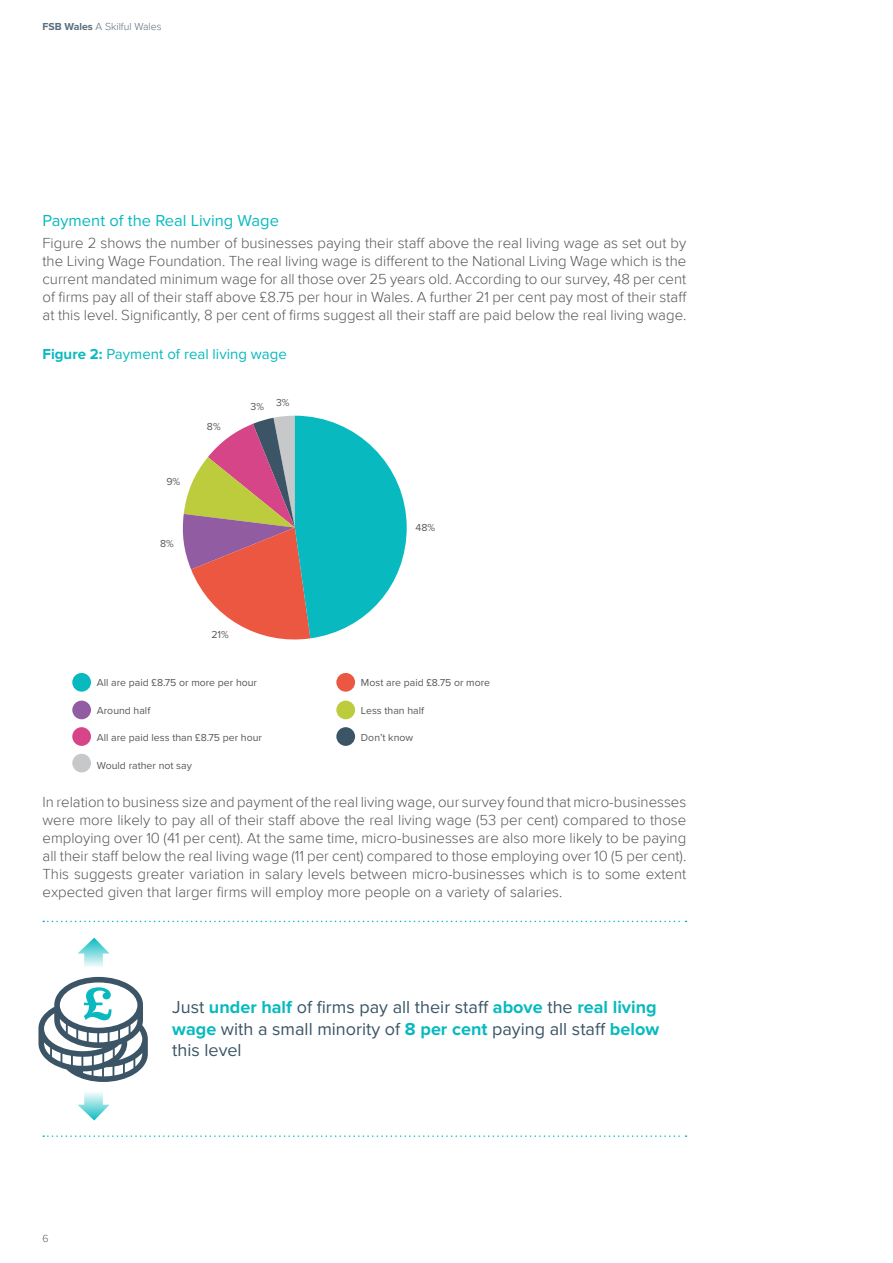
<style>
.page{position:relative;width:893px;height:1263px;background:#fff}
.page>*{position:absolute;margin:0;border:0;box-sizing:border-box;transform-origin:0 0}
.FSB_Body_Text{font:18px/21.6px "Proxima Nova";color:#3b5566}
.FSB_Body_Text-2{font:16.5px "Proxima Nova";color:#08babf}
.FSB_Body_Text-3{font:300 15px/18px "Proxima Nova";color:#57585a;text-align:justify}
.FSB_Figure_Text{font:15px "Proxima Nova";color:#08babf}
.t1{font:10.5px "Proxima Nova";color:#57585a}
.t2{font:300 10.5px "Proxima Nova";color:#596d7e}
.t3{font:300 10.5px "Proxima Nova";color:#57585a}
.s1{font-weight:700}
.s2{font-weight:700;color:#08babf}
</style>
<div class="page">
<svg style="left:182px;top:416px;width:225px;height:224px"></svg>
<div style="left:72px;top:673px;width:19px;height:19px;background:#08babf;border-radius:50%"></div>
<div style="left:72px;top:701px;width:19px;height:18px;background:#915ca1;border-radius:50%"></div>
<div style="left:72px;top:727px;width:19px;height:19px;background:#d64587;border-radius:50%"></div>
<div style="left:72px;top:754px;width:19px;height:18px;background:#c7c8ca;border-radius:50%"></div>
<div style="left:336px;top:673px;width:19px;height:19px;background:#eb5740;border-radius:50%"></div>
<div style="left:336px;top:701px;width:19px;height:18px;background:#bdcc3d;border-radius:50%"></div>
<div style="left:336px;top:727px;width:19px;height:19px;background:#3b5566;border-radius:50%"></div>
<svg style="left:43px;top:921px;width:644px;height:1px"></svg>
<svg style="left:43px;top:1135px;width:644px;height:2px"></svg>
<svg style="left:38px;top:977px;width:110px;height:105px"></svg>
<svg style="left:78px;top:938px;width:32px;height:29px"></svg>
<svg style="left:78px;top:1092px;width:32px;height:28px"></svg>
<p class="t2" style="left:43px;top:20px;width:121px"><span class="s1">FSB Wales</span> A Skilful Wales</p>
<p class="FSB_Body_Text-2" style="left:43px;top:210px;width:238px">Payment of the Real Living Wage</p>
<p class="FSB_Body_Text-3" style="left:43px;top:234px;width:646px">Figure 2 shows the number of businesses paying their staff above the real living wage as set out by the Living Wage Foundation. The real living wage is different to the National Living Wage which is the current mandated minimum wage for all those over 25 years old. According to our survey, 48 per cent of firms pay all of their staff above £8.75 per hour in Wales. A further 21 per cent pay most of their staff at this level. Significantly, 8 per cent of firms suggest all their staff are paid below the real living wage.</p>
<p class="FSB_Figure_Text" style="left:43px;top:345px;width:246px"><span class="s1">Figure 2:</span> Payment of real living wage</p>
<p class="t1" style="left:166px;top:475px;width:15px">9%</p>
<p class="t1" style="left:160px;top:538px;width:15px">8%</p>
<p class="t1" style="left:207px;top:421px;width:15px">8%</p>
<p class="t1" style="left:251px;top:400px;width:15px">3%</p>
<p class="t1" style="left:276px;top:396px;width:15px">3%</p>
<p class="t1" style="left:211px;top:628px;width:19px">21%</p>
<p class="t1" style="left:415px;top:522px;width:21px">48%</p>
<p class="t1" style="left:97px;top:677px;width:162px">All are paid £8.75 or more per hour</p>
<p class="t1" style="left:361px;top:677px;width:131px">Most are paid £8.75 or more</p>
<p class="t1" style="left:97px;top:704px;width:55px">Around half</p>
<p class="t1" style="left:361px;top:704px;width:65px">Less than half</p>
<p class="t1" style="left:97px;top:731px;width:167px">All are paid less than £8.75 per hour</p>
<p class="t1" style="left:361px;top:731px;width:54px">Don’t know</p>
<p class="t1" style="left:97px;top:759px;width:96px">Would rather not say</p>
<p class="FSB_Body_Text-3" style="left:43px;top:793px;width:645px">In relation to business size and payment of the real living wage, our survey found that micro-businesses were more likely to pay all of their staff above the real living wage (53 per cent) compared to those employing over 10 (41 per cent). At the same time, micro-businesses are also more likely to be paying all their staff below the real living wage (11 per cent) compared to those employing over 10 (5 per cent).<br>This suggests greater variation in salary levels between micro-businesses which is to some extent expected given that larger firms will employ more people on a variety of salaries.</p>
<p class="t3" style="left:43px;top:1232px;width:8px">6</p>
<p class="FSB_Body_Text" style="left:172px;top:996px;width:488px">Just <span class="s2">under half</span> of firms pay all their staff <span class="s2">above</span> the <span class="s2">real living wage</span> with a small minority of <span class="s2">8 per cent</span> paying all staff <span class="s2">below </span>this level</p>
</div>
